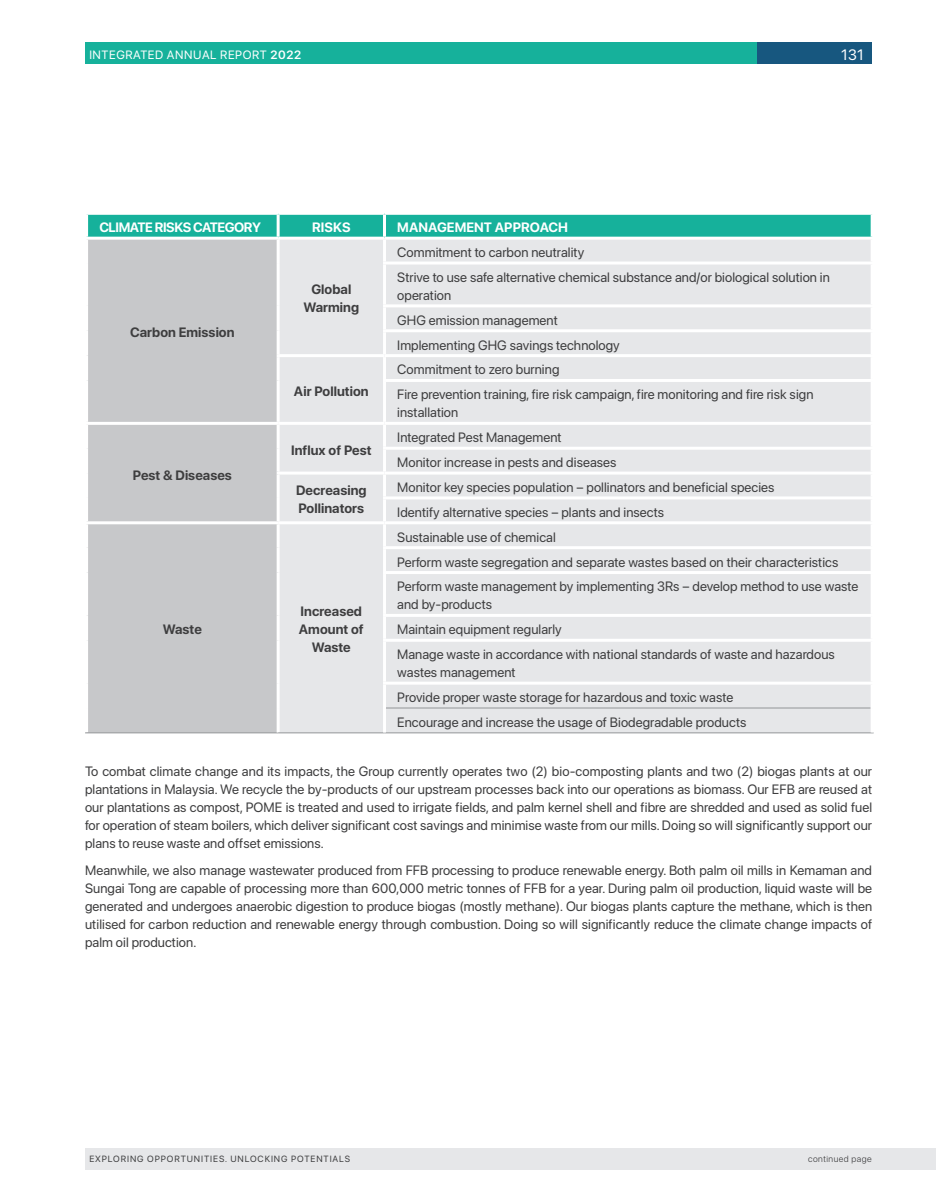
<style>
.page{position:relative;width:936px;height:1191px;background:#fff}
.page>*{position:absolute;margin:0;border:0;box-sizing:border-box;transform-origin:0 0}
.t1{font:15px "SF Pro Display";color:#fff}
.t2{font:13.5px/24.9px "SF Pro Display";letter-spacing:.005em;color:#3e3e3f}
.t3{font:700 13.5px/18px "SF Pro Display";letter-spacing:.005em;color:#3e3e3f;text-align:center}
.t4{font:700 13.5px "SF Pro Display";letter-spacing:-.03em;color:#fff}
.t5{font:700 13.5px "SF Pro Display";letter-spacing:.005em;color:#fff}
.t6{font:12px "SF Pro Display";letter-spacing:.05em;color:#fff}
.t7{font:9px "SF Pro Display";letter-spacing:.1em;color:#3e3e3f}
.t8{font:300 9px "SF Pro Display";letter-spacing:.05em;color:#3e3e3f}
.s1{font-weight:600}
</style>
<div class="page">
<div style="left:88px;top:215px;width:782px;height:22px;background:#16b19b"></div>
<div style="left:88px;top:240px;width:188px;height:492px;background:#c7c8ca"></div>
<div style="left:279px;top:240px;width:591px;height:492px;background:#e6e7e9"></div>
<hr style="left:386px;top:707px;width:484px;height:1px;background:#939598">
<hr style="left:384px;top:732px;width:489px;height:1px;background:#939598">
<hr style="left:276px;top:215px;width:3px;height:22px;background:#fff">
<hr style="left:383px;top:215px;width:3px;height:22px;background:#fff">
<hr style="left:85px;top:422px;width:193px;height:3px;background:#fff">
<hr style="left:85px;top:521px;width:193px;height:3px;background:#fff">
<hr style="left:85px;top:732px;width:193px;height:1px;background:#939598">
<hr style="left:276px;top:354px;width:108px;height:3px;background:#fff">
<hr style="left:278px;top:521px;width:106px;height:3px;background:#fff">
<hr style="left:383px;top:240px;width:3px;height:21px;background:#fff">
<hr style="left:383px;top:261px;width:490px;height:3px;background:#fff">
<hr style="left:383px;top:264px;width:3px;height:40px;background:#fff">
<hr style="left:383px;top:304px;width:490px;height:3px;background:#fff">
<hr style="left:383px;top:307px;width:3px;height:22px;background:#fff">
<hr style="left:383px;top:329px;width:490px;height:3px;background:#fff">
<hr style="left:383px;top:332px;width:3px;height:22px;background:#fff">
<hr style="left:384px;top:354px;width:489px;height:3px;background:#fff">
<hr style="left:383px;top:357px;width:3px;height:22px;background:#fff">
<hr style="left:383px;top:379px;width:490px;height:3px;background:#fff">
<hr style="left:383px;top:382px;width:3px;height:40px;background:#fff">
<hr style="left:384px;top:422px;width:489px;height:3px;background:#fff">
<hr style="left:383px;top:447px;width:490px;height:3px;background:#fff">
<hr style="left:384px;top:471px;width:489px;height:3px;background:#fff">
<hr style="left:383px;top:496px;width:490px;height:3px;background:#fff">
<hr style="left:384px;top:521px;width:489px;height:3px;background:#fff">
<hr style="left:383px;top:546px;width:490px;height:3px;background:#fff">
<hr style="left:383px;top:571px;width:490px;height:3px;background:#fff">
<hr style="left:383px;top:614px;width:490px;height:3px;background:#fff">
<hr style="left:383px;top:639px;width:490px;height:3px;background:#fff">
<hr style="left:383px;top:681px;width:490px;height:3px;background:#fff">
<hr style="left:278px;top:422px;width:106px;height:3px;background:#fff">
<hr style="left:383px;top:425px;width:3px;height:22px;background:#fff">
<hr style="left:383px;top:450px;width:3px;height:21px;background:#fff">
<hr style="left:276px;top:471px;width:108px;height:3px;background:#fff">
<hr style="left:383px;top:474px;width:3px;height:22px;background:#fff">
<hr style="left:383px;top:499px;width:3px;height:22px;background:#fff">
<hr style="left:383px;top:524px;width:3px;height:22px;background:#fff">
<hr style="left:383px;top:549px;width:3px;height:22px;background:#fff">
<hr style="left:383px;top:574px;width:3px;height:40px;background:#fff">
<hr style="left:278px;top:732px;width:106px;height:1px;background:#939598">
<hr style="left:383px;top:617px;width:3px;height:22px;background:#fff">
<hr style="left:383px;top:642px;width:3px;height:39px;background:#fff">
<hr style="left:383px;top:684px;width:3px;height:24px;background:#fff">
<hr style="left:383px;top:708px;width:3px;height:24px;background:#fff">
<div style="left:85px;top:43px;width:672px;height:21px;background:#16b19b"></div>
<div style="left:85px;top:1148px;width:850px;height:21px;background:#e6e7e9"></div>
<div style="left:757px;top:43px;width:115px;height:21px;background:#17577f"></div>
<p class="t6" style="left:89px;top:48px;width:213px">INTEGRATED ANNUAL REPORT <span class="s1">2022</span></p>
<p class="t1" style="left:841px;top:46px;width:24px">131</p>
<p class="t4" style="left:99px;top:220px;width:163px">CLIMATE RISKS CATEGORY</p>
<p class="t4" style="left:312px;top:220px;width:40px">RISKS</p>
<p class="t5" style="left:397px;top:220px;width:172px">MANAGEMENT APPROACH</p>
<p class="t3" style="left:130px;top:323px;width:106px">Carbon Emission</p>
<p class="t3" style="left:133px;top:466px;width:101px">Pest &amp; Diseases</p>
<p class="t3" style="left:303px;top:281px;width:57px">Global<br>Warming</p>
<p class="t3" style="left:294px;top:382px;width:76px">Air Pollution</p>
<p class="t3" style="left:291px;top:441px;width:82px">Influx of Pest</p>
<p class="t2" style="left:397px;top:240px;width:434px">Commitment to carbon neutrality<br>Strive to use safe alternative chemical substance and/or biological solution in</p>
<p class="t2" style="left:397px;top:283px;width:224px">operation<br>GHG emission management<br>Implementing GHG savings technology</p>
<p class="t2" style="left:397px;top:357px;width:417px">Commitment to zero burning<br>Fire prevention training, fire risk campaign, fire monitoring and fire risk sign</p>
<p class="t2" style="left:397px;top:400px;width:63px">installation</p>
<p class="t2" style="left:397px;top:425px;width:221px">Integrated Pest Management<br>Monitor increase in pests and diseases</p>
<p class="t3" style="left:296px;top:482px;width:72px;text-align:left">Decreasing<br>Pollinators</p>
<p class="t2" style="left:397px;top:475px;width:379px">Monitor key species population – pollinators and beneficial species<br>Identify alternative species – plants and insects</p>
<p class="t2" style="left:397px;top:524px;width:462px">Sustainable use of chemical<br>Perform waste segregation and separate wastes based on their characteristics<br>Perform waste management by implementing 3Rs – develop method to use waste</p>
<p class="t2" style="left:397px;top:592px;width:439px">and by-products<br>Maintain equipment regularly<br>Manage waste in accordance with national standards of waste and hazardous</p>
<p class="t2" style="left:397px;top:660px;width:350px">wastes management<br>Provide proper waste storage for hazardous and toxic waste<br>Encourage and increase the usage of Biodegradable products</p>
<p class="t2" style="left:85px;top:762px;width:788px;line-height:18px;text-align:justify">To combat climate change and its impacts, the Group currently operates two (2) bio-composting plants and two (2) biogas plants at our plantations in Malaysia. We recycle the by-products of our upstream processes back into our operations as biomass. Our EFB are reused at our plantations as compost, POME is treated and used to irrigate fields, and palm kernel shell and fibre are shredded and used as solid fuel for operation of steam boilers, which deliver significant cost savings and minimise waste from our mills. Doing so will significantly support our plans to reuse waste and offset emissions.</p>
<p class="t2" style="left:85px;top:861px;width:788px;line-height:18px;text-align:justify">Meanwhile, we also manage wastewater produced from FFB processing to produce renewable energy. Both palm oil mills in Kemaman and Sungai Tong are capable of processing more than 600,000 metric tonnes of FFB for a year. During palm oil production, liquid waste will be generated and undergoes anaerobic digestion to produce biogas (mostly methane). Our biogas plants capture the methane, which is then utilised for carbon reduction and renewable energy through combustion. Doing so will significantly reduce the climate change impacts of palm oil production.</p>
<p class="t3" style="left:299px;top:602px;width:66px">Increased<br>Amount of<br>Waste</p>
<p class="t3" style="left:163px;top:620px;width:40px">Waste</p>
<p class="t7" style="left:89px;top:1153px;width:262px">EXPLORING OPPORTUNITIES. UNLOCKING POTENTIALS</p>
<p class="t8" style="left:808px;top:1153px;width:65px">continued page</p>
</div>
